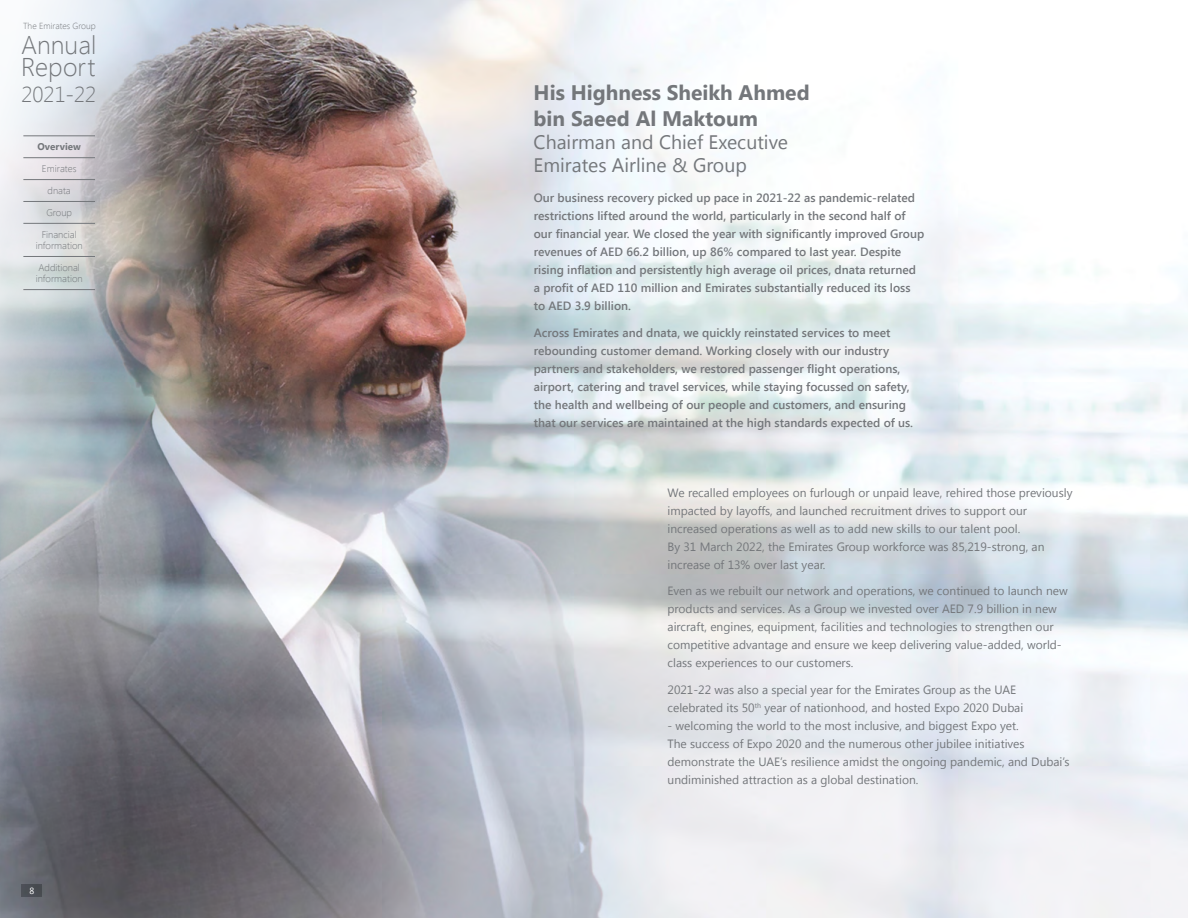
<style>
.page{position:relative;width:1188px;height:918px;background:#fff}
.page>*{position:absolute;margin:0;border:0;box-sizing:border-box;transform-origin:0 0}
.t1{font:300 25.65px/21.6px "Segoe UI";color:#74777b}
.t2{font:300 21.6px "Segoe UI";color:#74777b}
.t3{font:700 21px/25.2px "Segoe UI";color:#74777b}
.t4{font:19.5px/23.4px "Segoe UI";color:#74777b}
.t5{font:12px/18px "Segoe UI";color:#74777b}
.t6{font:600 12px/18px "Segoe UI";color:#74777b}
.t7{font:300 9.75px/11.2px "Segoe UI";color:#74777b;text-align:center}
.t8{font:700 9.75px "Segoe UI";color:#74777b}
.t9{font:9px "Segoe UI";color:#fff}
.t10{font:300 8.7px "Segoe UI";color:#74777b}
.s1{font-size:25.5px}
</style>
<div class="page">
<img style="left:243px;top:0;width:945px;height:918px">
<svg style="left:0;top:0;width:243px;height:918px;background:#949498"></svg>
<hr style="left:23px;top:136px;width:72px;height:1px;background:#74777b">
<hr style="left:23px;top:157px;width:72px;height:1px;background:#74777b">
<hr style="left:23px;top:179px;width:72px;height:1px;background:#74777b">
<hr style="left:23px;top:201px;width:72px;height:1px;background:#74777b">
<hr style="left:23px;top:223px;width:72px;height:1px;background:#74777b">
<hr style="left:23px;top:256px;width:72px;height:1px;background:#74777b">
<hr style="left:23px;top:289px;width:72px;height:1px;background:#74777b">
<div style="left:21px;top:884px;width:21px;height:13px;background:#4a4e53"></div>
<p class="t10" style="left:23px;top:20px;width:74px">The Emirates Group</p>
<h1 class="t1" style="left:21px;top:34px;width:77px">Annual<br>Repo<span class="s1">rt</span></h1>
<h2 class="t2" style="left:21px;top:80px;width:76px">2021-22</h2>
<p class="t8" style="left:38px;top:140px;width:45px">Overview</p>
<p class="t7" style="left:42px;top:163px;width:36px">Emirates</p>
<p class="t7" style="left:48px;top:185px;width:25px">dnata</p>
<p class="t7" style="left:46px;top:207px;width:27px">Group</p>
<p class="t7" style="left:36px;top:228px;width:48px">Financial information</p>
<p class="t7" style="left:36px;top:262px;width:48px;text-align:left">Additional information</p>
<p class="t9" style="left:29px;top:884px;width:6px">8</p>
<h3 class="t3" style="left:534px;top:79px;width:278px">His Highness Sheikh Ahmed bin Saeed Al Maktoum</h3>
<h3 class="t4" style="left:534px;top:129px;width:256px">Chairman and Chief Executive<br>Emirates Airline &amp; Group</h3>
<p class="t6" style="left:534px;top:189px;width:392px">Our business recovery picked up pace in 2021-22 as pandemic-related restrictions lifted around the world, particularly in the second half of our financial year. We closed the year with significantly improved Group revenues of AED 66.2 billion, up 86% compared to last year. Despite rising inflation and persistently high average oil prices, dnata returned a profit of AED 110 million and Emirates substantially reduced its loss to AED 3.9 billion.</p>
<p class="t6" style="left:534px;top:323px;width:381px">Across Emirates and dnata, we quickly reinstated services to meet rebounding customer demand. Working closely with our industry partners and stakeholders, we restored passenger flight operations, airport, catering and travel services, while staying focussed on safety, the health and wellbeing of our people and customers, and ensuring that our services are maintained at the high standards expected of us.</p>
<p class="t5" style="left:668px;top:483px;width:407px">We recalled employees on furlough or unpaid leave, rehired those previously impacted by layoffs, and launched recruitment drives to support our increased operations as well as to add new skills to our talent pool.<br>By 31 March 2022, the Emirates Group workforce was 85,219-strong, an increase of 13% over last year.</p>
<p class="t5" style="left:668px;top:581px;width:402px">Even as we rebuilt our network and operations, we continued to launch new products and services. As a Group we invested over AED 7.9 billion in new aircraft, engines, equipment, facilities and technologies to strengthen our competitive advantage and ensure we keep delivering value-added, world&shy;class experiences to our customers.</p>
<p class="t5" style="left:668px;top:680px;width:357px">2021-22 was also a special year for the Emirates Group as the UAE celebrated its 50<sup>th</sup> year of nationhood, and hosted Expo 2020 Dubai</p>
<p class="t5" style="left:668px;top:716px;width:403px">- welcoming the world to the most inclusive, and biggest Expo yet.<br>The success of Expo 2020 and the numerous other jubilee initiatives demonstrate the UAE’s resilience amidst the ongoing pandemic, and Dubai’s undiminished attraction as a global destination.</p>
</div>
